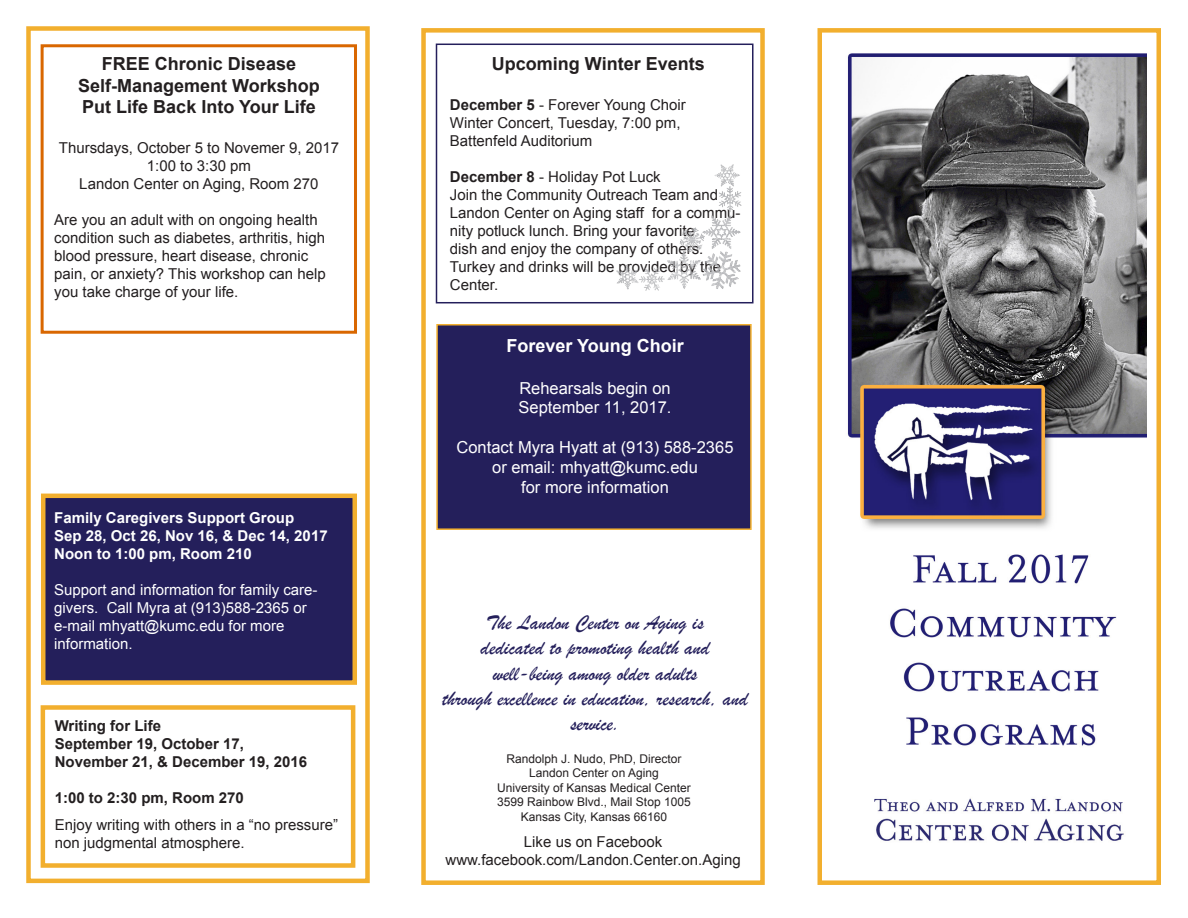
<style>
.page{position:relative;width:1188px;height:918px;background:#fff}
.page>*{position:absolute;margin:0;border:0;box-sizing:border-box;transform-origin:0 0}
.t1{font:21px/25.2px "Brush Script";color:#241f5b;text-align:center}
.t2{font:700 18px "Arial";color:#231f20}
.t3{font:700 18px "Arial";color:#fff}
.t4{font:16.5px/19.8px "Arial";color:#fff;text-align:center}
.t5{font:15px/18px "Arial";color:#231f20}
.t6{font:15px "Arial";color:#fff}
.t7{font:700 15px "Arial";color:#231f20}
.t8{font:700 15px "Arial";color:#fff}
.t9{font:12px "Arial";color:#231f20}
.s1{font-weight:700}
</style>
<div class="page">
<div style="left:818px;top:28px;width:343px;height:857px;background:#fff;border:4px solid #f2af2e"></div>
<div style="left:421px;top:28px;width:344px;height:857px;background:#fff;border:4px solid #f2af2e"></div>
<div style="left:26px;top:26px;width:344px;height:857px;background:#fff;border:4px solid #f2af2e"></div>
<div style="left:41px;top:494px;width:316px;height:191px;background:#241f5b;border:4px solid #f2af2e"></div>
<div style="left:41px;top:705px;width:314px;height:163px;background:#fff;border:4px solid #f2af2e"></div>
<div style="left:436px;top:324px;width:316px;height:206px;background:#241f5b;border:2px solid #f2af2e"></div>
<div style="left:436px;top:44px;width:318px;height:259px;border:2px solid #241f5b"></div>
<img style="left:616px;top:164px;width:125px;height:126px">
<div style="left:41px;top:44px;width:316px;height:290px;border:3px solid #d96700"></div>
<img style="left:847px;top:53px;width:300px;height:789px">
<p class="t2" style="left:102px;top:52px;width:196px">FREE Chronic Disease</p>
<p class="t2" style="left:78px;top:73px;width:243px">Self-Management Workshop</p>
<p class="t2" style="left:82px;top:95px;width:235px">Put Life Back Into Your Life</p>
<p class="t5" style="left:59px;top:139px;width:282px">Thursdays, October 5 to Novemer 9, 2017</p>
<p class="t5" style="left:147px;top:157px;width:106px">1:00 to 3:30 pm</p>
<p class="t5" style="left:79px;top:175px;width:241px">Landon Center on Aging, Room 270</p>
<p class="t5" style="left:54px;top:211px;width:273px">Are you an adult with on ongoing health condition such as diabetes, arthritis, high blood pressure, heart disease, chronic pain, or anxiety? This workshop can help you take charge of your life.</p>
<p class="t8" style="left:54px;top:508px;width:242px">Family Caregivers Support Group</p>
<p class="t8" style="left:54px;top:526px;width:275px">Sep 28, Oct 26, Nov 16, &amp; Dec 14, 2017</p>
<p class="t8" style="left:54px;top:544px;width:199px">Noon to 1:00 pm, Room 210</p>
<p class="t6" style="left:54px;top:580px;width:265px">Support and information for family care-</p>
<p class="t6" style="left:54px;top:598px;width:254px">givers. Call Myra at (913)588-2365 or</p>
<p class="t6" style="left:54px;top:616px;width:232px">e-mail mhyatt@kumc.edu for more</p>
<p class="t6" style="left:54px;top:634px;width:80px">information.</p>
<p class="t7" style="left:55px;top:716px;width:108px">Writing for Life</p>
<p class="t7" style="left:55px;top:734px;width:191px">September 19, October 17,</p>
<p class="t7" style="left:55px;top:752px;width:254px">November 21, &amp; December 19, 2016</p>
<p class="t7" style="left:55px;top:788px;width:191px">1:00 to 2:30 pm, Room 270</p>
<p class="t5" style="left:55px;top:816px;width:285px">Enjoy writing with others in a “no pressure” non judgmental atmosphere.</p>
<p class="t2" style="left:492px;top:52px;width:214px">Upcoming Winter Events</p>
<p class="t5" style="left:450px;top:96px;width:237px"><span class="s1">December 5</span> - Forever Young Choir</p>
<p class="t5" style="left:450px;top:114px;width:232px">Winter Concert, Tuesday, 7:00 pm,</p>
<p class="t5" style="left:450px;top:132px;width:144px">Battenfeld Auditorium</p>
<p class="t5" style="left:450px;top:168px;width:212px"><span class="s1">December 8</span> - Holiday Pot Luck</p>
<p class="t5" style="left:450px;top:186px;width:270px">Join the Community Outreach Team and</p>
<p class="t5" style="left:450px;top:204px;width:292px">Landon Center on Aging staff for a commu&shy;nity potluck lunch. Bring your favorite</p>
<p class="t5" style="left:450px;top:240px;width:255px">dish and enjoy the company of others.</p>
<p class="t5" style="left:450px;top:258px;width:273px">Turkey and drinks will be provided by the<br>Center.</p>
<p class="t3" style="left:506px;top:334px;width:179px">Forever Young Choir</p>
<p class="t4" style="left:519px;top:378px;width:153px">Rehearsals begin on</p>
<p class="t4" style="left:519px;top:398px;width:154px">September 11, 2017.</p>
<p class="t4" style="left:457px;top:438px;width:278px">Contact Myra Hyatt at (913) 588-2365 or email: mhyatt@kumc.edu</p>
<p class="t4" style="left:521px;top:477px;width:149px">for more information</p>
<p class="t1" style="left:486px;top:610px;width:219px">The Landon Center on Aging is</p>
<p class="t1" style="left:481px;top:636px;width:230px">dedicated to promoting health and</p>
<p class="t1" style="left:493px;top:661px;width:206px">well-being among older adults</p>
<p class="t1" style="left:442px;top:686px;width:307px">through excellence in education, research, and service.</p>
<p class="t9" style="left:507px;top:751px;width:176px">Randolph J. Nudo, PhD, Director</p>
<p class="t9" style="left:529px;top:765px;width:131px">Landon Center on Aging</p>
<p class="t9" style="left:497px;top:780px;width:195px">University of Kansas Medical Center</p>
<p class="t9" style="left:497px;top:794px;width:195px">3599 Rainbow Blvd., Mail Stop 1005</p>
<p class="t9" style="left:521px;top:808px;width:148px">Kansas City, Kansas 66160</p>
<p class="t5" style="left:524px;top:833px;width:140px">Like us on Facebook</p>
<p class="t5" style="left:446px;top:851px;width:297px">www.facebook.com/Landon.Center.on.Aging</p>
</div>
